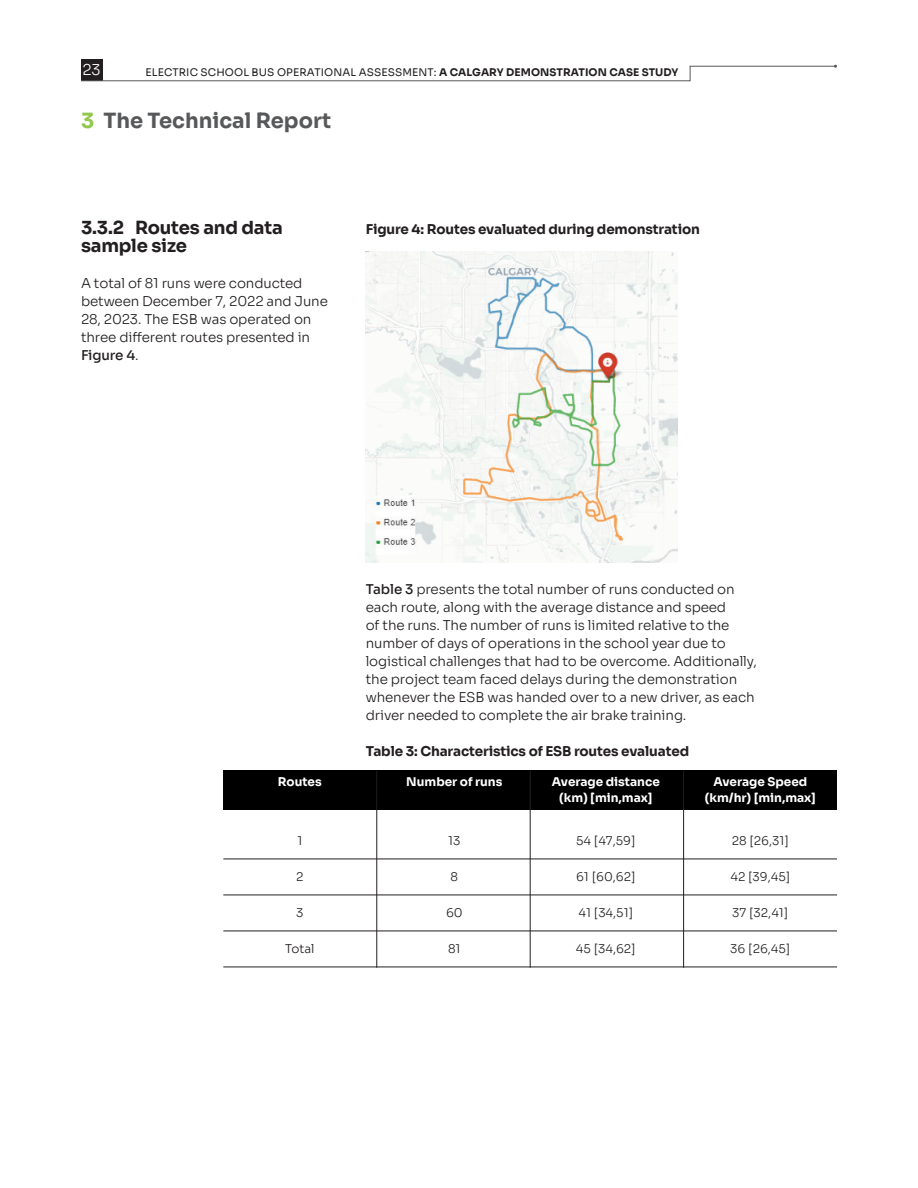
<style>
.page{position:relative;width:918px;height:1188px;background:#fff}
.page>*{position:absolute;margin:0;border:0;box-sizing:border-box;transform-origin:0 0}
.t1{font:700 21px "Sora";color:#57585a}
.t2{font:700 18px/18px "Sora";letter-spacing:-.01em;color:#231f20}
.t3{font:300 15px "Sora";color:#fff}
.t4{font:300 13.5px/18px "Sora";letter-spacing:-.01em;color:#231f20}
.t5{font:700 13.5px "Sora";letter-spacing:-.01em;color:#231f20}
.t6{font:300 12px "Sora";color:#231f20}
.t7{font:700 12px "Sora";color:#fff}
.t8{font:10.5px "Sora";letter-spacing:.01em;color:#231f20}
.s1{font-weight:700}
.s2{color:#92c74d}
.s3{font-weight:500}
</style>
<div class="page">
<div style="left:81px;top:60px;width:21px;height:21px;background:#231f20"></div>
<svg style="left:81px;top:65px;width:756px;height:16px"></svg>
<img style="left:366px;top:251px;width:311px;height:312px">
<div style="left:223px;top:770px;width:614px;height:40px;background:#000"></div>
<hr style="left:223px;top:859px;width:614px;height:1px;background:#231f20">
<hr style="left:223px;top:895px;width:614px;height:1px;background:#231f20">
<hr style="left:223px;top:931px;width:614px;height:1px;background:#231f20">
<hr style="left:223px;top:967px;width:614px;height:1px;background:#231f20">
<hr style="left:377px;top:771px;width:1px;height:197px;background:#231f20">
<hr style="left:530px;top:771px;width:1px;height:197px;background:#231f20">
<hr style="left:683px;top:771px;width:1px;height:197px;background:#231f20">
<p class="t3" style="left:82px;top:58px;width:20px">23</p>
<p class="t8" style="left:146px;top:64px;width:534px">ELECTRIC SCHOOL BUS OPERATIONAL ASSESSMENT: <span class="s1">A CALGARY DEMONSTRATION CASE STUDY</span></p>
<h1 class="t1" style="left:81px;top:104px;width:252px"><span class="s2">3</span> The Technical Report</h1>
<h2 class="t2" style="left:81px;top:217px;width:203px">3.3.2 Routes and data sample size</h2>
<p class="t4" style="left:81px;top:273px;width:248px">A total of 81 runs were conducted between December 7, 2022 and June<br>28, 2023. The ESB was operated on three different routes presented in<br><span class="s3">Figure 4</span>.</p>
<p class="t5" style="left:366px;top:218px;width:336px">Figure 4: Routes evaluated during demonstration</p>
<p class="t4" style="left:366px;top:579px;width:393px"><span class="s3">Table 3</span> presents the total number of runs conducted on each route, along with the average distance and speed<br>of the runs. The number of runs is limited relative to the number of days of operations in the school year due to logistical challenges that had to be overcome. Additionally, the project team faced delays during the demonstration whenever the ESB was handed over to a new driver, as each driver needed to complete the air brake training.</p>
<p class="t5" style="left:366px;top:740px;width:325px">Table 3: Characteristics of ESB routes evaluated</p>
<p class="t7" style="left:278px;top:772px;width:45px">Routes</p>
<p class="t7" style="left:406px;top:772px;width:98px">Number of runs</p>
<p class="t7" style="left:552px;top:772px;width:110px">Average distance</p>
<p class="t7" style="left:713px;top:772px;width:95px">Average Speed</p>
<p class="t7" style="left:559px;top:788px;width:95px">(km) [min,max]</p>
<p class="t7" style="left:705px;top:788px;width:113px">(km/hr) [min,max]</p>
<p class="t6" style="left:297px;top:831px;width:6px">1</p>
<p class="t6" style="left:448px;top:831px;width:14px">13</p>
<p class="t6" style="left:576px;top:831px;width:61px">54 [47,59]</p>
<p class="t6" style="left:732px;top:831px;width:59px">28 [26,31]</p>
<p class="t6" style="left:296px;top:867px;width:9px">2</p>
<p class="t6" style="left:451px;top:867px;width:9px">8</p>
<p class="t6" style="left:576px;top:867px;width:61px">61 [60,62]</p>
<p class="t6" style="left:730px;top:867px;width:61px">42 [39,45]</p>
<p class="t6" style="left:296px;top:903px;width:9px">3</p>
<p class="t6" style="left:446px;top:903px;width:18px">60</p>
<p class="t6" style="left:579px;top:903px;width:56px">41 [34,51]</p>
<p class="t6" style="left:732px;top:903px;width:58px">37 [32,41]</p>
<p class="t6" style="left:285px;top:939px;width:31px">Total</p>
<p class="t6" style="left:448px;top:939px;width:14px">81</p>
<p class="t6" style="left:576px;top:939px;width:61px">45 [34,62]</p>
<p class="t6" style="left:730px;top:939px;width:62px">36 [26,45]</p>
</div>
